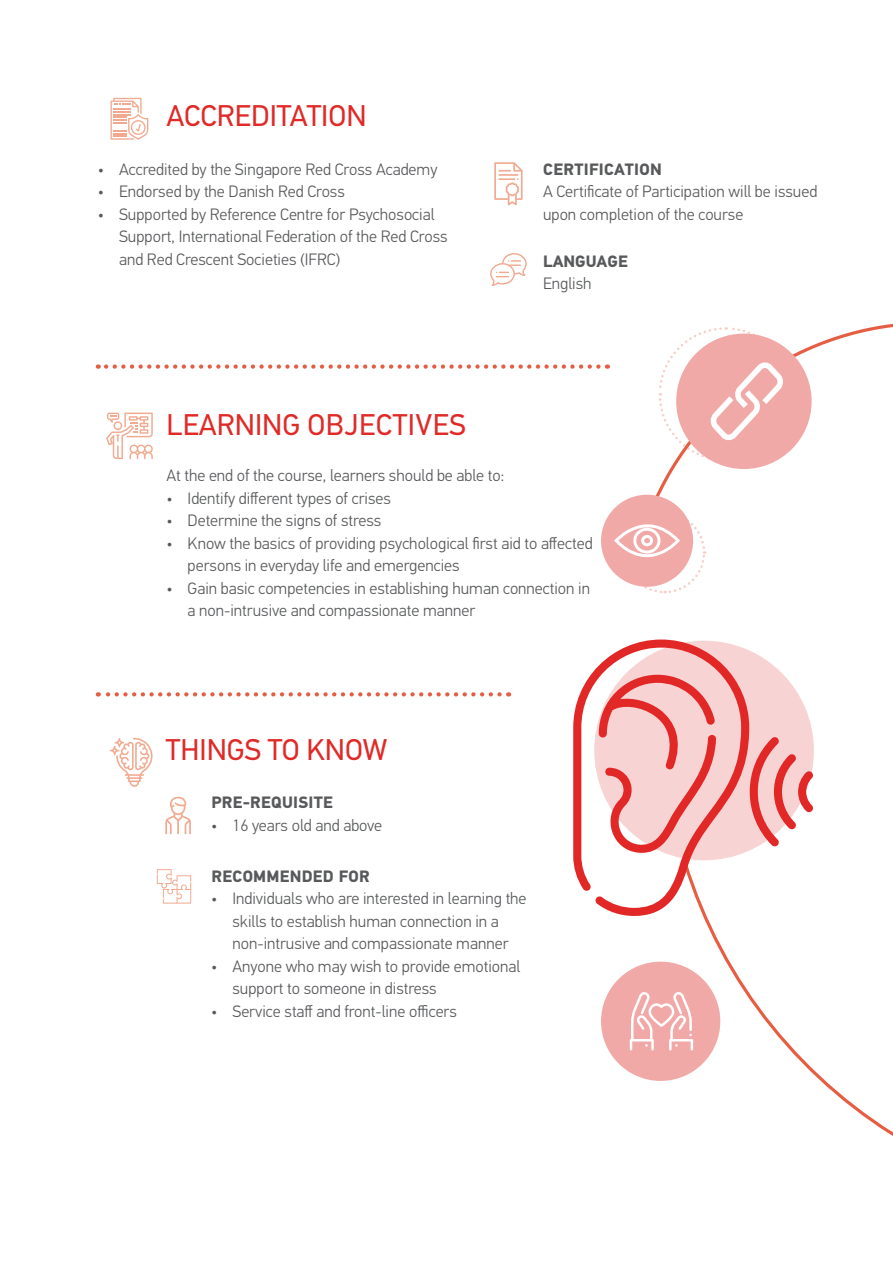
<style>
.page{position:relative;width:893px;height:1263px;background:#fff}
.page>*{position:absolute;margin:0;border:0;box-sizing:border-box;transform-origin:0 0}
.t1{font:30px "PF Din Text Universal";color:#e02a27}
.t2{font:30px "PF Din Text Universal";letter-spacing:.02em;color:#e02a27}
.t3{font:300 16.5px/22.5px "PF Din Text Universal";color:#58595b}
.t4{font:700 16.5px "PF Din Text Universal";letter-spacing:.02em;color:#58595b}
.t5{font:700 16.5px "PF Din Text Universal";color:#58595b}
</style>
<div class="page">
<svg style="left:630px;top:323px;width:263px;height:184px"></svg>
<div style="left:676px;top:334px;width:136px;height:135px;background:#f1a9a8;border-radius:50%"></div>
<div style="left:601px;top:495px;width:92px;height:92px;background:#f1a9a8;border-radius:50%"></div>
<svg style="left:681px;top:916px;width:212px;height:220px"></svg>
<svg style="left:98px;top:364px;width:500px;height:5px"></svg>
<svg style="left:98px;top:692px;width:402px;height:4px"></svg>
<div style="left:601px;top:962px;width:119px;height:119px;background:#f1a9a8;border-radius:50%"></div>
<svg style="left:111px;top:98px;width:37px;height:42px"></svg>
<svg style="left:494px;top:162px;width:29px;height:43px"></svg>
<svg style="left:490px;top:253px;width:37px;height:33px"></svg>
<svg style="left:106px;top:413px;width:47px;height:46px"></svg>
<svg style="left:157px;top:869px;width:34px;height:35px"></svg>
<svg style="left:110px;top:738px;width:43px;height:49px"></svg>
<svg style="left:165px;top:797px;width:26px;height:37px"></svg>
<svg style="left:573px;top:639px;width:240px;height:277px"></svg>
<svg style="left:657px;top:326px;width:137px;height:137px"></svg>
<svg style="left:612px;top:507px;width:95px;height:87px"></svg>
<svg style="left:630px;top:992px;width:63px;height:58px"></svg>
<h1 class="t1" style="left:166px;top:98px;width:202px">ACCREDITATION</h1>
<p class="t3" style="left:98px;top:159px;width:341px">• Accredited by the Singapore Red Cross Academy</p>
<p class="t3" style="left:98px;top:181px;width:249px">• Endorsed by the Danish Red Cross</p>
<p class="t3" style="left:119px;top:204px;width:330px;text-indent:-21px">• Supported by Reference Centre for Psychosocial<br>Support, International Federation of the Red Cross and Red Crescent Societies (IFRC)</p>
<h1 class="t2" style="left:166px;top:406px;width:301px">LEARNING OBJECTIVES</h1>
<p class="t4" style="left:543px;top:158px;width:120px">CERTIFICATION</p>
<p class="t3" style="left:543px;top:181px;width:276px">A Certificate of Participation will be issued upon completion of the course</p>
<p class="t5" style="left:543px;top:250px;width:86px">LANGUAGE</p>
<p class="t3" style="left:543px;top:274px;width:50px">English</p>
<p class="t3" style="left:166px;top:465px;width:339px">At the end of the course, learners should be able to:</p>
<p class="t3" style="left:166px;top:488px;width:226px">• Identify different types of crises</p>
<p class="t3" style="left:166px;top:510px;width:216px">• Determine the signs of stress</p>
<p class="t3" style="left:188px;top:533px;width:406px;text-indent:-21px">• Know the basics of providing psychological first aid to affected persons in everyday life and emergencies</p>
<p class="t3" style="left:188px;top:578px;width:404px;text-indent:-21px">• Gain basic competencies in establishing human connection in a non-intrusive and compassionate manner</p>
<h1 class="t1" style="left:166px;top:732px;width:223px">THINGS TO KNOW</h1>
<p class="t4" style="left:211px;top:792px;width:123px">PRE-REQUISITE</p>
<p class="t3" style="left:211px;top:815px;width:172px">• 16 years old and above</p>
<p class="t4" style="left:211px;top:865px;width:160px">RECOMMENDED FOR</p>
<p class="t3" style="left:211px;top:888px;width:317px;text-align:center">• Individuals who are interested in learning the skills to establish human connection in a non-intrusive and compassionate manner</p>
<p class="t3" style="left:232px;top:956px;width:289px;text-indent:-21px">• Anyone who may wish to provide emotional support to someone in distress</p>
<p class="t3" style="left:211px;top:1001px;width:247px">• Service staff and front-line officers</p>
</div>
